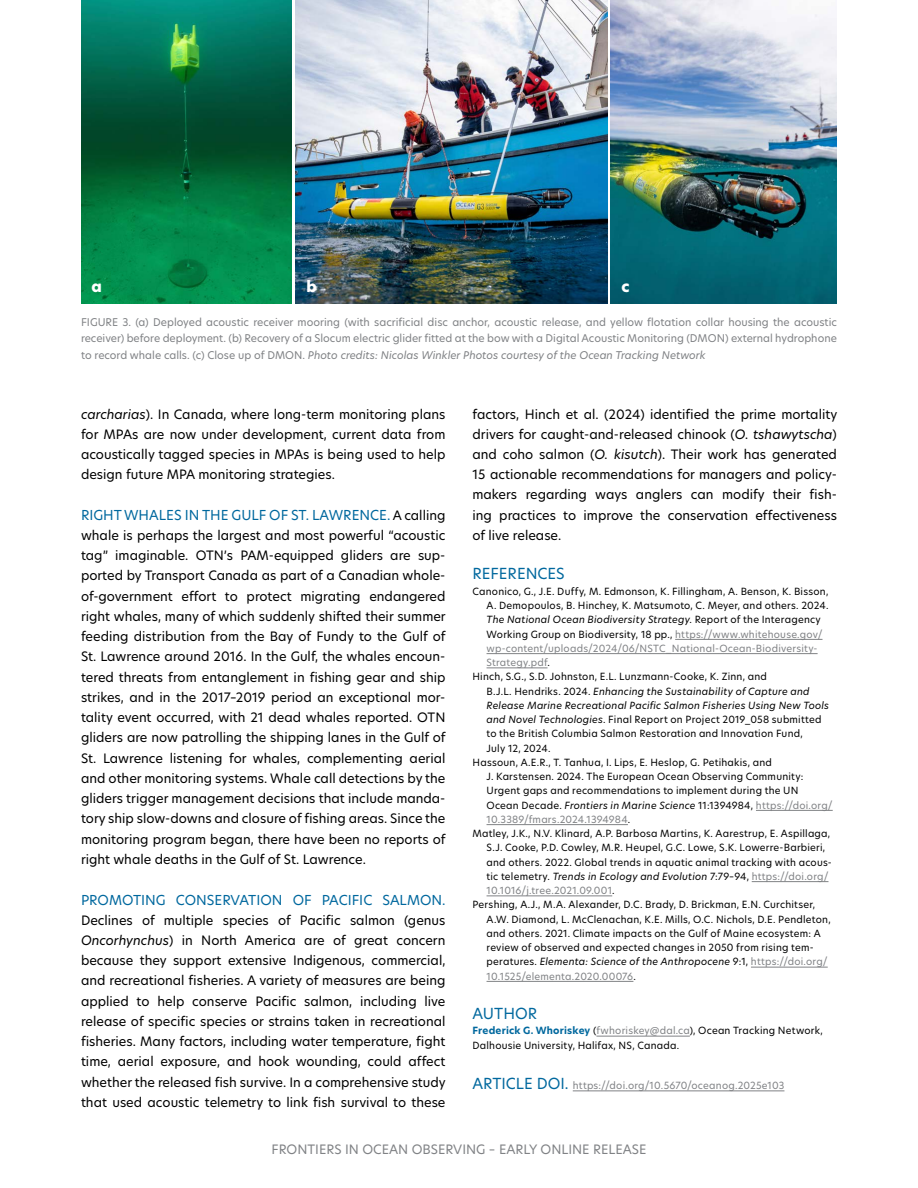
<style>
.page{position:relative;width:918px;height:1188px;background:#fff}
.page>*{position:absolute;margin:0;border:0;box-sizing:border-box;transform-origin:0 0}
.t1{font:15px "New Hero";color:#00689e}
.t2{font:800 15px "New Hero";color:#fff}
.t3{font:13.5px "New Hero";color:#00689e}
.t4{font:12.75px/20.2px "New Hero";color:#000;text-align:justify}
.t5{font:12.75px "New Hero";color:#808285}
.t6{font:10.5px/16.5px "New Hero";color:#808285;text-align:justify}
.t7{font:9.75px/14.2px "New Hero";letter-spacing:.02em;color:#000}
.t8{font:italic 9.75px "New Hero";letter-spacing:.02em;color:#000}
.t9{font:9.75px "New Hero";letter-spacing:.02em;color:#808285}
.s1{font-style:italic}
.s2{font-size:12.75px;color:#000}
.s3{font-style:normal}
.s4{color:#808285}
.s5{color:#000}
.s6{font-style:normal;color:#808285}
.s7{font-weight:700;color:#00689e}
.s8{font-size:15px;color:#00689e}
</style>
<div class="page">
<hr style="left:675px;top:639px;width:148px;height:1px;background:#808285">
<hr style="left:487px;top:653px;width:331px;height:1px;background:#808285">
<hr style="left:487px;top:668px;width:61px;height:1px;background:#808285">
<hr style="left:756px;top:810px;width:77px;height:1px;background:#808285">
<hr style="left:487px;top:824px;width:141px;height:1px;background:#808285">
<hr style="left:752px;top:881px;width:76px;height:1px;background:#808285">
<hr style="left:487px;top:896px;width:125px;height:1px;background:#808285">
<hr style="left:751px;top:967px;width:77px;height:1px;background:#808285">
<hr style="left:487px;top:981px;width:146px;height:1px;background:#808285">
<hr style="left:596px;top:1036px;width:94px;height:1px;background:#808285">
<hr style="left:573px;top:1091px;width:211px;height:1px;background:#808285">
<img style="left:81px;top:0;width:211px;height:304px">
<img style="left:296px;top:0;width:311px;height:304px">
<img style="left:611px;top:0;width:226px;height:304px">
<p class="t2" style="left:92px;top:276px;width:12px">a</p>
<p class="t2" style="left:306px;top:276px;width:12px">b</p>
<p class="t2" style="left:621px;top:276px;width:10px">c</p>
<p class="t6" style="left:81px;top:314px;width:757px">FIGURE 3. (a) Deployed acoustic receiver mooring (with sacrificial disc anchor, acoustic release, and yellow flotation collar housing the acoustic receiver) before deployment. (b) Recovery of a Slocum electric glider fitted at the bow with a Digital Acoustic Monitoring (DMON) external hydrophone to record whale calls. (c) Close up of DMON. <span class="s1">Photo credits: Nicolas Winkler Photos courtesy of the Ocean Tracking Network</span></p>
<p class="t4" style="left:81px;top:403px;width:366px"><span class="s1">carcharias</span>). In Canada, where long-term monitoring plans for MPAs are now under development, current data from acoustically tagged species in MPAs is being used to help design future MPA monitoring strategies.</p>
<p class="t3" style="left:81px;top:506px;width:366px">RIGHT WHALES IN THE GULF OF ST. LAWRENCE. <span class="s2">A calling</span></p>
<p class="t4" style="left:81px;top:525px;width:366px">whale is perhaps the largest and most powerful “acoustic tag” imaginable. OTN’s PAM-equipped gliders are sup&shy;ported by Transport Canada as part of a Canadian whole&shy;of-government effort to protect migrating endangered right whales, many of which suddenly shifted their summer feeding distribution from the Bay of Fundy to the Gulf of St. Lawrence around 2016. In the Gulf, the whales encoun&shy;tered threats from entanglement in fishing gear and ship strikes, and in the 2017–2019 period an exceptional mor&shy;tality event occurred, with 21 dead whales reported. OTN gliders are now patrolling the shipping lanes in the Gulf of St. Lawrence listening for whales, complementing aerial and other monitoring systems. Whale call detections by the gliders trigger management decisions that include manda&shy;tory ship slow-downs and closure of fishing areas. Since the monitoring program began, there have been no reports of right whale deaths in the Gulf of St. Lawrence.</p>
<p class="t3" style="left:81px;top:890px;width:366px">PROMOTING CONSERVATION OF PACIFIC SALMON.</p>
<p class="t4" style="left:81px;top:910px;width:366px">Declines of multiple species of Pacific salmon (genus <span class="s1">Oncorhynchus</span>) in North America are of great concern because they support extensive Indigenous, commercial, and recreational fisheries. A variety of measures are being applied to help conserve Pacific salmon, including live release of specific species or strains taken in recreational fisheries. Many factors, including water temperature, fight time, aerial exposure, and hook wounding, could affect whether the released fish survive. In a comprehensive study that used acoustic telemetry to link fish survival to these</p>
<p class="t4" style="left:472px;top:403px;width:366px">factors, Hinch et al. (2024) identified the prime mortality drivers for caught-and-released chinook (<span class="s1">O. tshawytscha</span>) and coho salmon (<span class="s1">O. kisutch</span>). Their work has generated 15 actionable recommendations for managers and policy&shy;makers regarding ways anglers can modify their fish&shy;ing practices to improve the conservation effectiveness of live release.</p>
<p class="t1" style="left:472px;top:563px;width:94px">REFERENCES</p>
<p class="t7" style="left:472px;top:584px;width:357px">Canonico, G., J.E. Duffy, M. Edmonson, K. Fillingham, A. Benson, K. Bisson,</p>
<p class="t7" style="left:487px;top:598px;width:344px">A. Demopoulos, B. Hinchey, K. Matsumoto, C. Meyer, and others. 2024.</p>
<p class="t8" style="left:487px;top:613px;width:336px">The National Ocean Biodiversity Strategy<span class="s3">. Report of the Interagency</span></p>
<p class="t7" style="left:487px;top:627px;width:337px">Working Group on Biodiversity, 18 pp., <span class="s4">https://www.whitehouse.gov/</span></p>
<p class="t9" style="left:487px;top:642px;width:333px">wp-content/uploads/2024/06/NSTC_National-Ocean-Biodiversity-</p>
<p class="t9" style="left:487px;top:656px;width:65px">Strategy.pdf<span class="s5">.</span></p>
<p class="t7" style="left:472px;top:669px;width:296px">Hinch, S.G., S.D. Johnston, E.L. Lunzmann-Cooke, K. Zinn, and</p>
<p class="t8" style="left:487px;top:684px;width:324px"><span class="s3">B.J.L. Hendriks. 2024.</span> Enhancing the Sustainability of Capture and</p>
<p class="t8" style="left:487px;top:699px;width:344px">Release Marine Recreational Pacific Salmon Fisheries Using New Tools</p>
<p class="t7" style="left:487px;top:712px;width:337px"><span class="s1">and Novel Technologies</span>. Final Report on Project 2019_058 submitted</p>
<p class="t7" style="left:487px;top:726px;width:318px">to the British Columbia Salmon Restoration and Innovation Fund,</p>
<p class="t7" style="left:487px;top:741px;width:65px">July 12, 2024.</p>
<p class="t7" style="left:472px;top:755px;width:301px">Hassoun, A.E.R., T. Tanhua, I. Lips, E. Heslop, G. Petihakis, and</p>
<p class="t7" style="left:487px;top:769px;width:318px">J. Karstensen. 2024. The European Ocean Observing Community:</p>
<p class="t7" style="left:487px;top:783px;width:314px">Urgent gaps and recommendations to implement during the UN</p>
<p class="t8" style="left:487px;top:798px;width:348px"><span class="s3">Ocean Decade.</span> Frontiers in Marine Science <span class="s3">11:1394984,</span> <span class="s6">https://doi.org/</span></p>
<p class="t9" style="left:487px;top:813px;width:145px">10.3389/fmars.2024.1394984<span class="s5">.</span></p>
<p class="t7" style="left:473px;top:826px;width:359px">Matley, J.K., N.V. Klinard, A.P. Barbosa Martins, K. Aarestrup, E. Aspillaga,</p>
<p class="t7" style="left:487px;top:840px;width:340px">S.J. Cooke, P.D. Cowley, M.R. Heupel, G.C. Lowe, S.K. Lowerre-Barbieri,</p>
<p class="t7" style="left:487px;top:855px;width:347px">and others. 2022. Global trends in aquatic animal tracking with acous-</p>
<p class="t8" style="left:487px;top:870px;width:343px"><span class="s3">tic telemetry.</span> Trends in Ecology and Evolution <span class="s3">7:79–94,</span> <span class="s6">https://doi.org/</span></p>
<p class="t9" style="left:487px;top:884px;width:130px">10.1016/j.tree.2021.09.001<span class="s5">.</span></p>
<p class="t7" style="left:473px;top:897px;width:344px">Pershing, A.J., M.A. Alexander, D.C. Brady, D. Brickman, E.N. Curchitser,</p>
<p class="t7" style="left:487px;top:912px;width:346px">A.W. Diamond, L. McClenachan, K.E. Mills, O.C. Nichols, D.E. Pendleton,</p>
<p class="t7" style="left:487px;top:926px;width:336px">and others. 2021. Climate impacts on the Gulf of Maine ecosystem: A</p>
<p class="t7" style="left:487px;top:940px;width:329px">review of observed and expected changes in 2050 from rising tem-</p>
<p class="t8" style="left:487px;top:955px;width:343px"><span class="s3">peratures.</span> Elementa: Science of the Anthropocene <span class="s3">9:1,</span> <span class="s6">https://doi.org/</span></p>
<p class="t9" style="left:487px;top:969px;width:151px">10.1525/elementa.2020.00076<span class="s5">.</span></p>
<p class="t1" style="left:472px;top:1003px;width:66px">AUTHOR</p>
<p class="t7" style="left:472px;top:1023px;width:352px"><span class="s7">Frederick G. Whoriskey</span> (<span class="s4">fwhoriskey@dal.ca</span>), Ocean Tracking Network,<br>Dalhousie University, Halifax, NS, Canada.</p>
<p class="t9" style="left:472px;top:1079px;width:313px"><span class="s8">ARTICLE DOI.</span> https://doi.org/10.5670/oceanog.2025e103</p>
<p class="t5" style="left:272px;top:1141px;width:376px">FRONTIERS IN OCEAN OBSERVING – EARLY ONLINE RELEASE</p>
</div>
